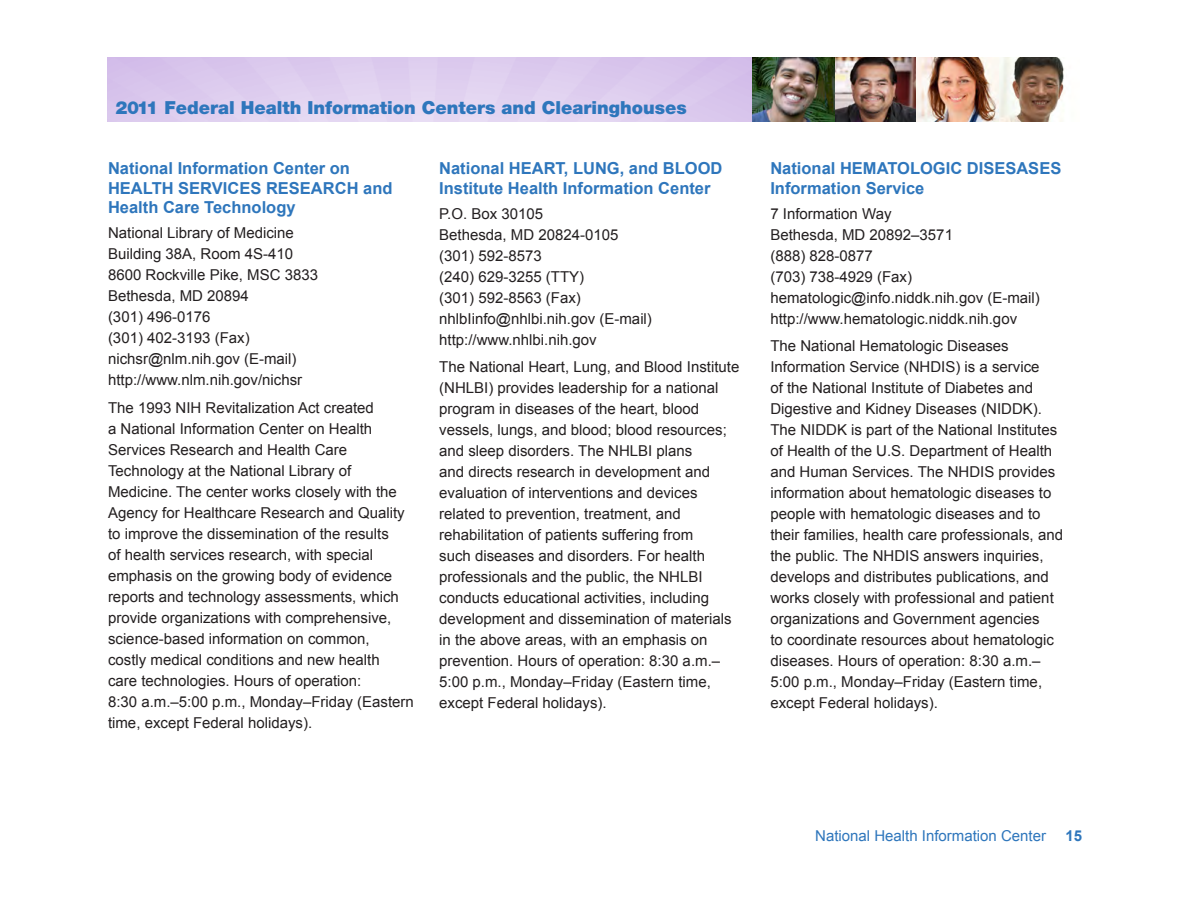
<style>
.page{position:relative;width:1188px;height:918px;background:#fff}
.page>*{position:absolute;margin:0;border:0;box-sizing:border-box;transform-origin:0 0}
.t1{font:900 18px "Helvetica Neue LT Std";color:#2e76bc}
.Head_2{font:700 16.5px/19.5px "Arial";color:#2e76bc}
.copy{font:15px/21px "Arial";color:#231f20}
.t2{font:15px "Arial";color:#2e76bc}
.t3{font:700 15px "Arial";color:#2e76bc}
</style>
<div class="page">
<img style="left:108px;top:57px;width:956px;height:64px">
<p class="t1" style="left:116px;top:97px;width:573px">2011 Federal Health Information Centers and Clearinghouses</p>
<p class="Head_2" style="left:108px;top:159px;width:286px">National Information Center on<br>HEALTH SERVICES RESEARCH and<br>Health Care Technology</p>
<p class="copy" style="left:108px;top:223px;width:212px">National Library of Medicine<br>Building 38A, Room 4S-410<br>8600 Rockville Pike, MSC 3833<br>Bethesda, MD 20894<br>(301) 496-0176<br>(301) 402-3193 (Fax)</p>
<p class="copy" style="left:108px;top:349px;width:190px">nichsr@nlm.nih.gov (E-mail)</p>
<p class="copy" style="left:108px;top:370px;width:196px">http://www.nlm.nih.gov/nichsr</p>
<p class="copy" style="left:108px;top:397px;width:307px">The 1993 NIH Revitalization Act created<br>a National Information Center on Health Services Research and Health Care Technology at the National Library of Medicine. The center works closely with the Agency for Healthcare Research and Quality to improve the dissemination of the results<br>of health services research, with special emphasis on the growing body of evidence reports and technology assessments, which provide organizations with comprehensive, science-based information on common,<br>costly medical conditions and new health<br>care technologies. Hours of operation:<br>8:30 a.m.–5:00 p.m., Monday–Friday (Eastern time, except Federal holidays).</p>
<p class="Head_2" style="left:439px;top:159px;width:285px">National HEART, LUNG, and BLOOD<br>Institute Health Information Center</p>
<p class="copy" style="left:439px;top:203px;width:181px">P.O. Box 30105<br>Bethesda, MD 20824-0105 (301) 592-8573<br>(240) 629-3255 (TTY) (301) 592-8563 (Fax)</p>
<p class="copy" style="left:439px;top:308px;width:214px">nhlbIinfo@nhlbi.nih.gov (E-mail)</p>
<p class="copy" style="left:439px;top:329px;width:159px">http://www.nhlbi.nih.gov</p>
<p class="copy" style="left:439px;top:357px;width:302px">The National Heart, Lung, and Blood Institute (NHLBI) provides leadership for a national program in diseases of the heart, blood vessels, lungs, and blood; blood resources; and sleep disorders. The NHLBI plans<br>and directs research in development and evaluation of interventions and devices related to prevention, treatment, and rehabilitation of patients suffering from<br>such diseases and disorders. For health professionals and the public, the NHLBI conducts educational activities, including development and dissemination of materials in the above areas, with an emphasis on prevention. Hours of operation: 8:30 a.m.– 5:00 p.m., Monday–Friday (Eastern time, except Federal holidays).</p>
<p class="Head_2" style="left:770px;top:159px;width:292px">National HEMATOLOGIC DISESASES<br>Information Service</p>
<p class="copy" style="left:770px;top:203px;width:271px">7 Information Way<br>Bethesda, MD 20892–3571<br>(888) 828-0877<br>(703) 738-4929 (Fax) hematologic@info.niddk.nih.gov (E-mail) http://www.hematologic.niddk.nih.gov</p>
<p class="copy" style="left:770px;top:336px;width:294px">The National Hematologic Diseases Information Service (NHDIS) is a service<br>of the National Institute of Diabetes and Digestive and Kidney Diseases (NIDDK).<br>The NIDDK is part of the National Institutes of Health of the U.S. Department of Health and Human Services. The NHDIS provides information about hematologic diseases to people with hematologic diseases and to their families, health care professionals, and the public. The NHDIS answers inquiries, develops and distributes publications, and works closely with professional and patient organizations and Government agencies<br>to coordinate resources about hematologic diseases. Hours of operation: 8:30 a.m.– 5:00 p.m., Monday–Friday (Eastern time, except Federal holidays).</p>
<p class="t2" style="left:815px;top:826px;width:232px">National Health Information Center</p>
<p class="t3" style="left:1066px;top:826px;width:18px">15</p>
</div>
